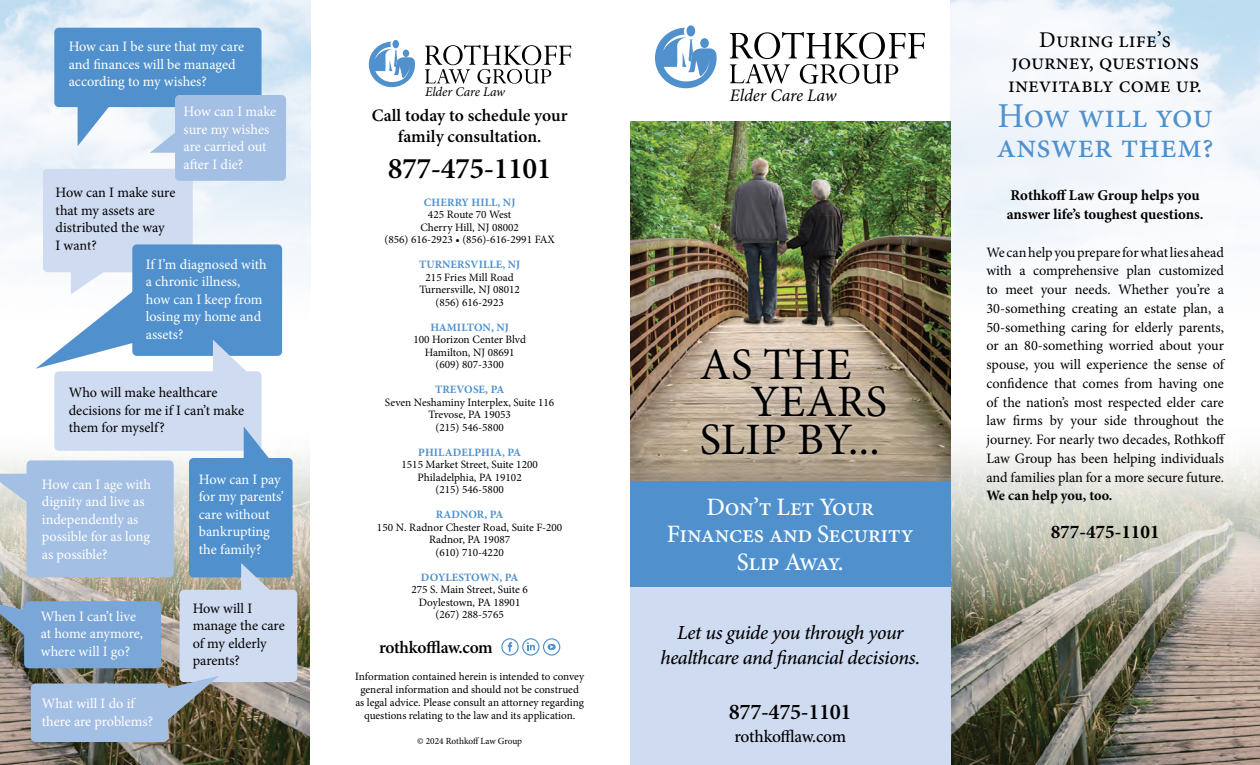
<style>
.page{position:relative;width:1260px;height:765px;background:#fff}
.page>*{position:absolute;margin:0;border:0;box-sizing:border-box;transform-origin:0 0}
.t1{font:45px "Minion Pro";letter-spacing:.01em;color:#000}
.t2{font:35px/30px "Minion Pro";color:#5091cd}
.t3{font:600 30px "Minion Pro";letter-spacing:-.015em;color:#000}
.t4{font:500 25px/27.5px "Minion Pro";letter-spacing:-.015em;color:#fff;text-align:center}
.t5{font:22.5px/22.5px "Minion Pro";color:#000;text-align:center}
.t6{font:600 22.5px "Minion Pro";letter-spacing:-.015em;color:#000}
.t7{font:italic 500 20px/25px "Minion Pro";letter-spacing:-.02em;color:#000;text-align:center}
.t8{font:700 19.38px "Minion Pro";color:#000}
.t9{font:italic 17.62px "Minion Pro";letter-spacing:-.005em;color:#000}
.t10{font:600 17.5px/21px "Minion Pro";letter-spacing:.01em;color:#000;text-align:center}
.t11{font:500 17.5px "Minion Pro";color:#000}
.t12{font:700 15px/18.8px "Minion Pro";letter-spacing:-.005em;color:#000}
.t13{font:14.38px/18.8px "Minion Pro";color:#000}
.t14{font:14.38px/17.5px "Minion Pro";letter-spacing:-.005em;color:#fff}
.t15{font:700 14.38px "Minion Pro";letter-spacing:-.005em;color:#000}
.t16{font:italic 13.25px "Minion Pro";letter-spacing:-.005em;color:#000}
.t17{font:11.25px/12.5px "Minion Pro";color:#000;text-align:center}
.t18{font:700 11.25px "Minion Pro";letter-spacing:.01em;color:#5091cd}
.t19{font:9.38px "Minion Pro";color:#000}
</style>
<div class="page">
<img style="left:951px;top:455px;width:309px;height:310px">
<img style="left:630px;top:121px;width:321px;height:360px">
<img style="left:0;top:451px;width:309px;height:314px">
<div style="left:697px;top:345px;width:192px;height:113px;background:#fff;opacity:.35"></div>
<div style="left:630px;top:481px;width:321px;height:107px;background:#5091cd"></div>
<div style="left:630px;top:588px;width:321px;height:177px;background:#cfdbf0"></div>
<svg style="left:655px;top:25px;width:62px;height:63px"></svg>
<svg style="left:730px;top:32px;width:195px;height:52px"></svg>
<svg style="left:369px;top:40px;width:46px;height:47px"></svg>
<svg style="left:425px;top:45px;width:146px;height:39px"></svg>
<div style="left:43px;top:169px;width:150px;height:103px;background:#cfdbf0;border-radius:5px"></div>
<svg style="left:36px;top:249px;width:96px;height:120px"></svg>
<div style="left:132px;top:244px;width:150px;height:112px;background:#5091cd;border-radius:4px"></div>
<div style="left:189px;top:458px;width:104px;height:119px;background:#5091cd;border-radius:4px"></div>
<div style="left:27px;top:460px;width:147px;height:117px;background:#a4bfe4;border-radius:5px"></div>
<div style="left:31px;top:683px;width:137px;height:59px;background:#a4bfe4;border-radius:5px"></div>
<div style="left:54px;top:371px;width:208px;height:80px;background:#cfdbf0;border-radius:5px"></div>
<div style="left:180px;top:590px;width:117px;height:92px;background:#cfdbf0;border-radius:4px"></div>
<div style="left:54px;top:28px;width:208px;height:79px;background:#5091cd;border-radius:5px"></div>
<svg style="left:78px;top:107px;width:36px;height:39px"></svg>
<svg style="left:244px;top:427px;width:36px;height:31px"></svg>
<svg style="left:0;top:474px;width:27px;height:36px"></svg>
<svg style="left:213px;top:340px;width:48px;height:33px"></svg>
<svg style="left:241px;top:563px;width:41px;height:27px"></svg>
<div style="left:175px;top:95px;width:111px;height:86px;background:#a4bfe4;border-radius:5px"></div>
<svg style="left:150px;top:117px;width:25px;height:36px"></svg>
<div style="left:24px;top:601px;width:137px;height:67px;background:#7ba6d8;border-radius:4px"></div>
<svg style="left:0;top:604px;width:25px;height:51px"></svg>
<svg style="left:149px;top:676px;width:70px;height:54px"></svg>
<svg style="left:501px;top:638px;width:59px;height:18px"></svg>
<p class="t14" style="left:69px;top:38px;width:177px">How can I be sure that my care and finances will be managed according to my wishes?</p>
<p class="t14" style="left:184px;top:103px;width:94px">How can I make sure my wishes are carried out after I die?</p>
<p class="t13" style="left:56px;top:184px;width:121px;line-height:17.5px">How can I make sure that my assets are distributed the way<br>I want?</p>
<p class="t14" style="left:146px;top:255px;width:122px">If I’m diagnosed with a chronic illness, how can I keep from losing my home and assets?</p>
<p class="t13" style="left:69px;top:384px;width:177px;line-height:17.5px">Who will make healthcare decisions for me if I can’t make them for myself?</p>
<p class="t14" style="left:42px;top:475px;width:111px">How can I age with dignity and live as independently as possible for as long as possible?</p>
<p class="t14" style="left:199px;top:470px;width:87px">How can I pay for my parents’ care without bankrupting the family?</p>
<p class="t14" style="left:41px;top:607px;width:104px">When I can’t live at home anymore, where will I go?</p>
<p class="t14" style="left:42px;top:695px;width:113px">What will I do if there are problems?</p>
<p class="t13" style="left:193px;top:599px;width:94px;line-height:17.5px">How will I manage the care of my elderly parents?</p>
<p class="t16" style="left:425px;top:83px;width:82px">Elder Care Law</p>
<p class="t9" style="left:730px;top:83px;width:108px">Elder Care Law</p>
<p class="t10" style="left:372px;top:104px;width:197px">Call today to schedule your family consultation.</p>
<h3 class="t3" style="left:388px;top:147px;width:165px">877-475-1101</h3>
<p class="t18" style="left:424px;top:194px;width:93px">CHERRY HILL, NJ</p>
<p class="t17" style="left:384px;top:208px;width:172px">425 Route 70 West<br>Cherry Hill, NJ 08002<br>(856) 616-2923 • (856)-616-2991 FAX</p>
<p class="t18" style="left:419px;top:257px;width:103px">TURNERSVILLE, NJ</p>
<p class="t17" style="left:419px;top:271px;width:102px">215 Fries Mill Road<br>Turnersville, NJ 08012 (856) 616-2923</p>
<p class="t18" style="left:430px;top:319px;width:80px">HAMILTON, NJ</p>
<p class="t17" style="left:413px;top:333px;width:114px">100 Horizon Center Blvd<br>Hamilton, NJ 08691 (609) 807-3300</p>
<p class="t18" style="left:435px;top:382px;width:71px">TREVOSE, PA</p>
<p class="t17" style="left:385px;top:396px;width:171px">Seven Neshaminy Interplex, Suite 116<br>Trevose, PA 19053<br>(215) 546-5800</p>
<p class="t18" style="left:418px;top:444px;width:104px">PHILADELPHIA, PA</p>
<p class="t17" style="left:401px;top:458px;width:138px">1515 Market Street, Suite 1200<br>Philadelphia, PA 19102<br>(215) 546-5800</p>
<p class="t18" style="left:436px;top:507px;width:69px">RADNOR, PA</p>
<p class="t17" style="left:377px;top:521px;width:187px">150 N. Radnor Chester Road, Suite F-200<br>Radnor, PA 19087<br>(610) 710-4220</p>
<p class="t18" style="left:421px;top:569px;width:99px">DOYLESTOWN, PA</p>
<p class="t17" style="left:411px;top:583px;width:118px">275 S. Main Street, Suite 6<br>Doylestown, PA 18901 (267) 288-5765</p>
<p class="t10" style="left:379px;top:637px;width:115px">rothkofflaw.com</p>
<p class="t17" style="left:355px;top:670px;width:231px;line-height:13.1px">Information contained herein is intended to convey general information and should not be construed as legal advice. Please consult an attorney regarding questions relating to the law and its application.</p>
<p class="t19" style="left:417px;top:735px;width:107px">© 2024 Rothkoff Law Group</p>
<h1 class="t1" style="left:700px;top:334px;width:154px">AS THE</h1>
<h1 class="t1" style="left:751px;top:372px;width:138px">YEARS</h1>
<h1 class="t1" style="left:700px;top:409px;width:182px">SLIP BY...</h1>
<h3 class="t4" style="left:667px;top:493px;width:249px">Don’t Let Your<br>Finances and Security<br>Slip Away.</h3>
<h3 class="t7" style="left:660px;top:620px;width:261px">Let us guide you through your healthcare and financial decisions.</h3>
<h3 class="t6" style="left:729px;top:696px;width:124px">877-475-1101</h3>
<p class="t11" style="left:735px;top:724px;width:113px">rothkofflaw.com</p>
<h3 class="t5" style="left:1008px;top:28px;width:195px">During life’s journey, questions inevitably come up.</h3>
<h2 class="t2" style="left:996px;top:101px;width:219px">How will you answer them?</h2>
<p class="t12" style="left:1007px;top:186px;width:199px">Rothkoff Law Group helps you answer life’s toughest questions.</p>
<p class="t13" style="left:986px;top:243px;width:240px;text-align:justify">We can help you prepare for what lies ahead with a comprehensive plan customized to meet your needs. Whether you’re a 30-something creating an estate plan, a 50-something caring for elderly parents, or an 80-something worried about your spouse, you will experience the sense of confidence that comes from having one of the nation’s most respected elder care law firms by your side throughout the journey. For nearly two decades, Rothkoff Law Group has been helping individuals and families plan for a more secure future.</p>
<p class="t15" style="left:986px;top:486px;width:128px">We can help you, too.</p>
<h3 class="t8" style="left:1051px;top:518px;width:111px">877-475-1101</h3>
</div>
